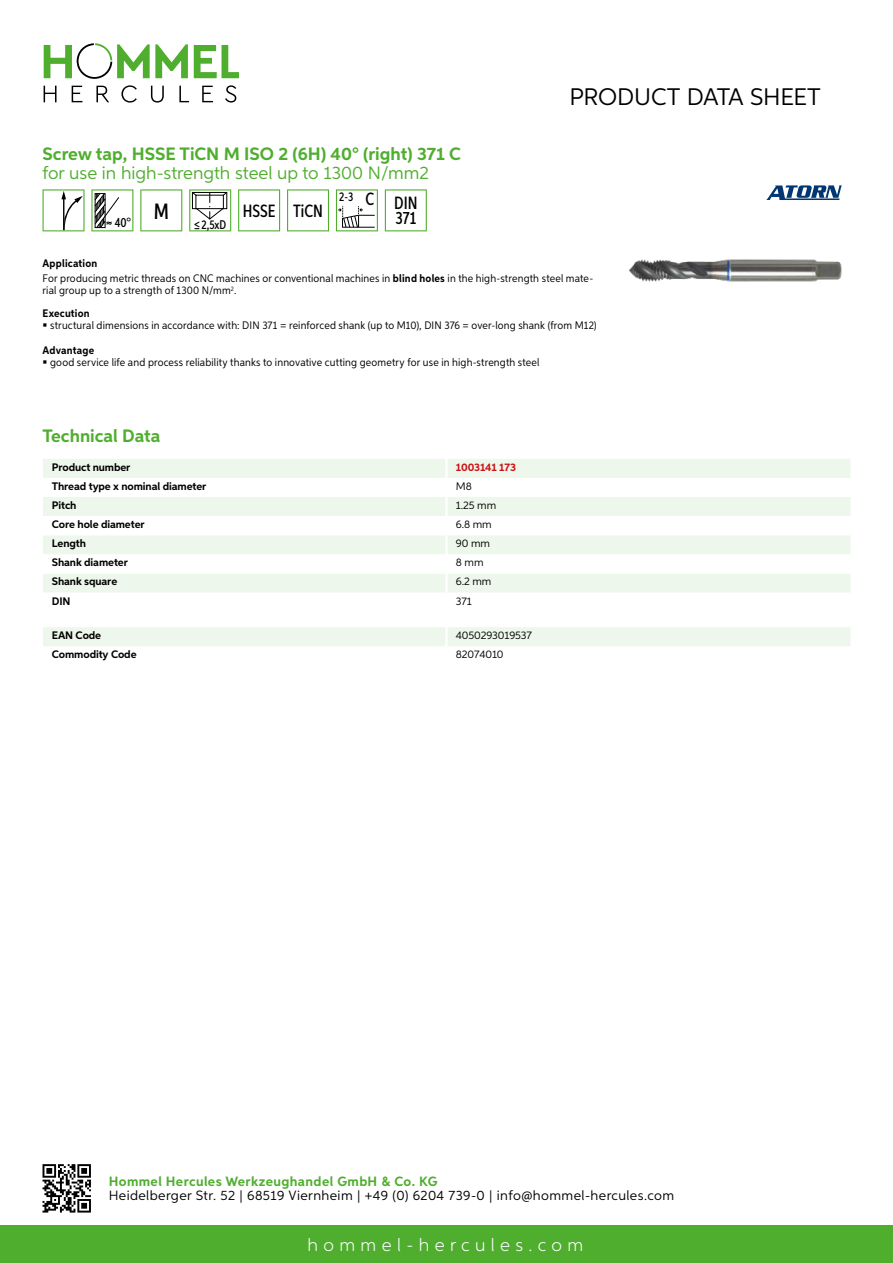
<style>
.page{position:relative;width:893px;height:1263px;background:#fff}
.page>*{position:absolute;margin:0;border:0;box-sizing:border-box;transform-origin:0 0}
.t1{font:24px "Aspira";letter-spacing:-.01em;color:#000}
.t2{font:700 18px "Aspira";color:#50ae2f}
.t3{font:18px "Aspira";color:#50ae2f}
.t4{font:300 18px "Aspira";letter-spacing:.3em;color:#fff}
.t5{font:500 17.85px/14.9px "Aspira XX Nar";color:#000;text-align:right}
.t6{font:13.5px "Aspira";letter-spacing:.03em;color:#000}
.t7{font:700 13.5px "Aspira";letter-spacing:.03em;color:#50ae2f}
.t8{font:500 13.35px "Aspira XX Nar";color:#000}
.t9{font:500 12.6px "Aspira XX Nar";color:#000}
.t10{font:10.95px/15.1px "Aspira Nar";letter-spacing:.015em;color:#000}
.t11{font:700 10.95px "Aspira";letter-spacing:-.01em;color:#000}
.t12{font:10.95px "Aspira";letter-spacing:-.01em;color:#000}
.t13{font:700 10.95px "Aspira";letter-spacing:-.01em;color:#cd1013}
.t14{font:700 10.95px "Aspira Nar";letter-spacing:.015em;color:#000}
.s1{font-weight:700}
</style>
<div class="page">
<div style="left:0;top:1226px;width:893px;height:37px;background:#50ae2f"></div>
<svg style="left:43px;top:1164px;width:48px;height:48px"></svg>
<svg style="left:194px;top:45px;width:45px;height:33px"></svg>
<svg style="left:44px;top:43px;width:144px;height:36px"></svg>
<svg style="left:44px;top:86px;width:13px;height:16px"></svg>
<svg style="left:72px;top:86px;width:10px;height:16px"></svg>
<svg style="left:96px;top:86px;width:13px;height:16px"></svg>
<svg style="left:121px;top:85px;width:16px;height:18px"></svg>
<svg style="left:151px;top:86px;width:13px;height:17px"></svg>
<svg style="left:179px;top:86px;width:10px;height:16px"></svg>
<svg style="left:202px;top:86px;width:11px;height:16px"></svg>
<svg style="left:225px;top:85px;width:11px;height:18px"></svg>
<div style="left:43px;top:459px;width:807px;height:19px;background:#eef7eb"></div>
<svg style="left:43px;top:497px;width:807px;height:96px;fill:#eef7eb"></svg>
<hr style="left:445px;top:459px;width:3px;height:19px;background:#fff">
<hr style="left:445px;top:497px;width:3px;height:19px;background:#fff">
<hr style="left:445px;top:516px;width:3px;height:19px;background:#fff">
<hr style="left:445px;top:535px;width:3px;height:19px;background:#fff">
<hr style="left:445px;top:554px;width:3px;height:20px;background:#fff">
<hr style="left:445px;top:574px;width:3px;height:19px;background:#fff">
<div style="left:43px;top:627px;width:807px;height:19px;background:#eef7eb"></div>
<svg style="left:43px;top:189px;width:42px;height:42px"></svg>
<svg style="left:91px;top:189px;width:42px;height:42px"></svg>
<svg style="left:140px;top:189px;width:42px;height:42px"></svg>
<svg style="left:189px;top:189px;width:42px;height:42px"></svg>
<svg style="left:238px;top:189px;width:42px;height:42px"></svg>
<svg style="left:287px;top:189px;width:42px;height:42px"></svg>
<svg style="left:336px;top:189px;width:42px;height:42px"></svg>
<svg style="left:385px;top:189px;width:42px;height:42px"></svg>
<img style="left:629px;top:259px;width:213px;height:22px">
<svg style="left:766px;top:185px;width:76px;height:15px"></svg>
<h2 class="t2" style="left:43px;top:142px;width:420px">Screw tap, HSSE TiCN M ISO 2 (6H) 40° (right) 371 C</h2>
<h2 class="t3" style="left:43px;top:162px;width:388px">for use in high-strength steel up to 1300 N/mm2</h2>
<p class="t8" style="left:115px;top:215px;width:56px">40° <sup>M</sup></p>
<p class="t9" style="left:194px;top:217px;width:34px">≤2,5xD</p>
<h3 class="t5" style="left:243px;top:203px;width:82px">HSSE TiCN</h3>
<h3 class="t5" style="left:339px;top:196px;width:80px"><sup>2-3</sup> C DIN<br>371</h3>
<h1 class="t1" style="left:569px;top:82px;width:253px">Product data sh eet</h1>
<p class="t10" style="left:43px;top:256px;width:552px"><span class="s1">Application<br></span>For producing metric threads on CNC machines or conventional machines in <span class="s1">blind holes</span> in the high-strength steel mate-</p>
<p class="t10" style="left:43px;top:279px;width:195px;line-height:22.2px">rial group up to a strength of 1300 N/mm<sup>2</sup>.<br><span class="s1">Execution</span></p>
<p class="t10" style="left:50px;top:318px;width:548px">structural dimensions in accordance with: DIN 371 = reinforced shank (up to M10), DIN 376 = over-long shank (from M12)</p>
<p class="t14" style="left:43px;top:343px;width:53px">Advantage</p>
<p class="t10" style="left:50px;top:355px;width:491px">good service life and process reliability thanks to innovative cutting geometry for use in high-strength steel</p>
<h2 class="t2" style="left:43px;top:425px;width:120px">Technical Data</h2>
<p class="t11" style="left:52px;top:460px;width:80px">Product number</p>
<p class="t13" style="left:456px;top:460px;width:62px">1003141 173</p>
<p class="t11" style="left:52px;top:479px;width:156px">Thread type x nominal diameter</p>
<p class="t12" style="left:456px;top:479px;width:17px">M8</p>
<p class="t11" style="left:52px;top:498px;width:26px">Pitch</p>
<p class="t12" style="left:456px;top:498px;width:42px">1.25 mm</p>
<p class="t11" style="left:52px;top:518px;width:94px">Core hole diameter</p>
<p class="t12" style="left:456px;top:518px;width:37px">6.8 mm</p>
<p class="t11" style="left:52px;top:537px;width:36px">Length</p>
<p class="t12" style="left:456px;top:537px;width:36px">90 mm</p>
<p class="t11" style="left:52px;top:556px;width:78px">Shank diameter</p>
<p class="t12" style="left:456px;top:556px;width:29px">8 mm</p>
<p class="t11" style="left:52px;top:575px;width:67px">Shank square</p>
<p class="t12" style="left:456px;top:575px;width:37px">6.2 mm</p>
<p class="t11" style="left:52px;top:594px;width:20px">DIN</p>
<p class="t12" style="left:456px;top:594px;width:17px">371</p>
<p class="t11" style="left:52px;top:629px;width:51px">EAN Code</p>
<p class="t12" style="left:456px;top:629px;width:78px">4050293019537</p>
<p class="t11" style="left:52px;top:648px;width:86px">Commodity Code</p>
<p class="t12" style="left:456px;top:648px;width:49px">82074010</p>
<p class="t7" style="left:109px;top:1172px;width:330px">Hommel Hercules Werkzeughandel GmbH &amp; Co. KG</p>
<p class="t6" style="left:109px;top:1187px;width:567px">Heidelberger Str. 52 | 68519 Viernheim | +49 (0) 6204 739-0 | info@hommel-hercules.com</p>
<h2 class="t4" style="left:307px;top:1234px;width:277px">hommel-hercules.com</h2>
</div>
